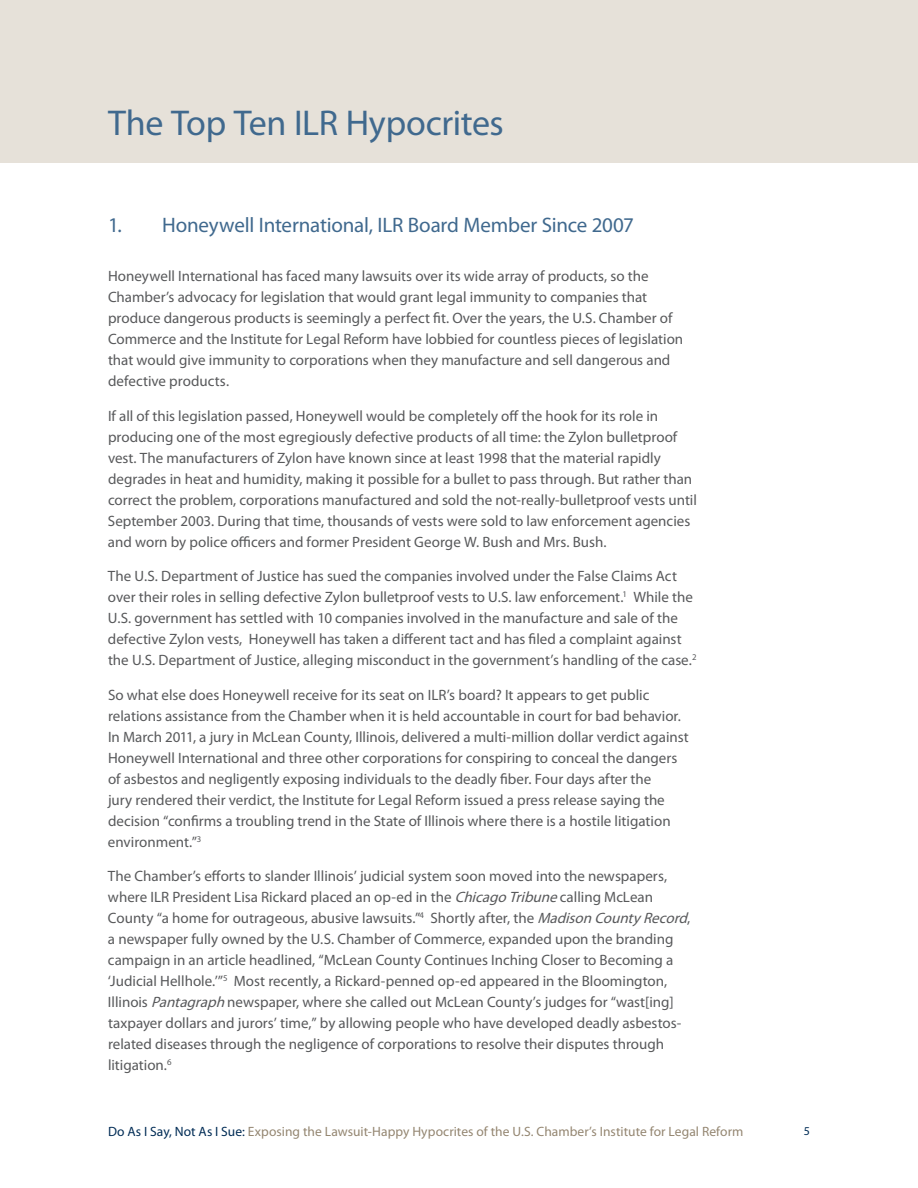
<style>
.page{position:relative;width:918px;height:1188px;background:#fff}
.page>*{position:absolute;margin:0;border:0;box-sizing:border-box;transform-origin:0 0}
.t1{font:36px "Myriad Pro";letter-spacing:-.01em;color:#40698e}
.t2{font:21px "Myriad Pro";letter-spacing:-.01em;color:#40698e}
.t3{font:15px/21px "Myriad Pro";color:#58595b}
.t4{font:13.5px "Myriad Pro";color:#948671}
.t5{font:12px "Myriad Pro";color:#002c55}
.s1{font-style:italic}
.s2{color:#002c55}
</style>
<div class="page">
<div style="left:0;top:0;width:918px;height:162px;background:#e6e1d9"></div>
<p class="t1" style="left:108px;top:109px;width:397px">The Top Ten ILR Hypocrites</p>
<p class="t2" style="left:108px;top:217px;width:527px">1. Honeywell International, ILR Board Member Since 2007</p>
<p class="t3" style="left:108px;top:267px;width:577px">Honeywell International has faced many lawsuits over its wide array of products, so the Chamber’s advocacy for legislation that would grant legal immunity to companies that produce dangerous products is seemingly a perfect fit. Over the years, the U.S. Chamber of Commerce and the Institute for Legal Reform have lobbied for countless pieces of legislation that would give immunity to corporations when they manufacture and sell dangerous and defective products.</p>
<p class="t3" style="left:108px;top:406px;width:590px">If all of this legislation passed, Honeywell would be completely off the hook for its role in producing one of the most egregiously defective products of all time: the Zylon bulletproof vest. The manufacturers of Zylon have known since at least 1998 that the material rapidly degrades in heat and humidity, making it possible for a bullet to pass through. But rather than correct the problem, corporations manufactured and sold the not-really-bulletproof vests until September 2003. During that time, thousands of vests were sold to law enforcement agencies and worn by police officers and former President George W. Bush and Mrs. Bush.</p>
<p class="t3" style="left:108px;top:567px;width:590px">The U.S. Department of Justice has sued the companies involved under the False Claims Act over their roles in selling defective Zylon bulletproof vests to U.S. law enforcement.<sup>1</sup> While the U.S. government has settled with 10 companies involved in the manufacture and sale of the defective Zylon vests, Honeywell has taken a different tact and has filed a complaint against the U.S. Department of Justice, alleging misconduct in the government’s handling of the case.<sup>2</sup></p>
<p class="t3" style="left:108px;top:685px;width:582px">So what else does Honeywell receive for its seat on ILR’s board? It appears to get public relations assistance from the Chamber when it is held accountable in court for bad behavior.<br>In March 2011, a jury in McLean County, Illinois, delivered a multi-million dollar verdict against Honeywell International and three other corporations for conspiring to conceal the dangers of asbestos and negligently exposing individuals to the deadly fiber. Four days after the<br>jury rendered their verdict, the Institute for Legal Reform issued a press release saying the decision “confirms a troubling trend in the State of Illinois where there is a hostile litigation environment.”<sup>3</sup></p>
<p class="t3" style="left:108px;top:867px;width:584px">The Chamber’s efforts to slander Illinois’ judicial system soon moved into the newspapers, where ILR President Lisa Rickard placed an op-ed in the <span class="s1">Chicago Tribune</span> calling McLean County “a home for outrageous, abusive lawsuits.”<sup>4</sup> Shortly after, the <span class="s1">Madison County Record</span>, a newspaper fully owned by the U.S. Chamber of Commerce, expanded upon the branding campaign in an article headlined, “McLean County Continues Inching Closer to Becoming a ‘Judicial Hellhole.’”<sup>5</sup> Most recently, a Rickard-penned op-ed appeared in the Bloomington, Illinois <span class="s1">Pantagraph</span> newspaper, where she called out McLean County’s judges for “wast[ing] taxpayer dollars and jurors’ time,” by allowing people who have developed deadly asbestos&shy;related diseases through the negligence of corporations to resolve their disputes through litigation.<sup>6</sup></p>
<p class="t4" style="left:108px;top:1127px;width:637px"><span class="s2">Do As I Say, Not As I Sue:</span> Exposing the Lawsuit-Happy Hypocrites of the U.S. Chamber’s Institute for Legal Reform</p>
<p class="t5" style="left:804px;top:1127px;width:8px">5</p>
</div>
